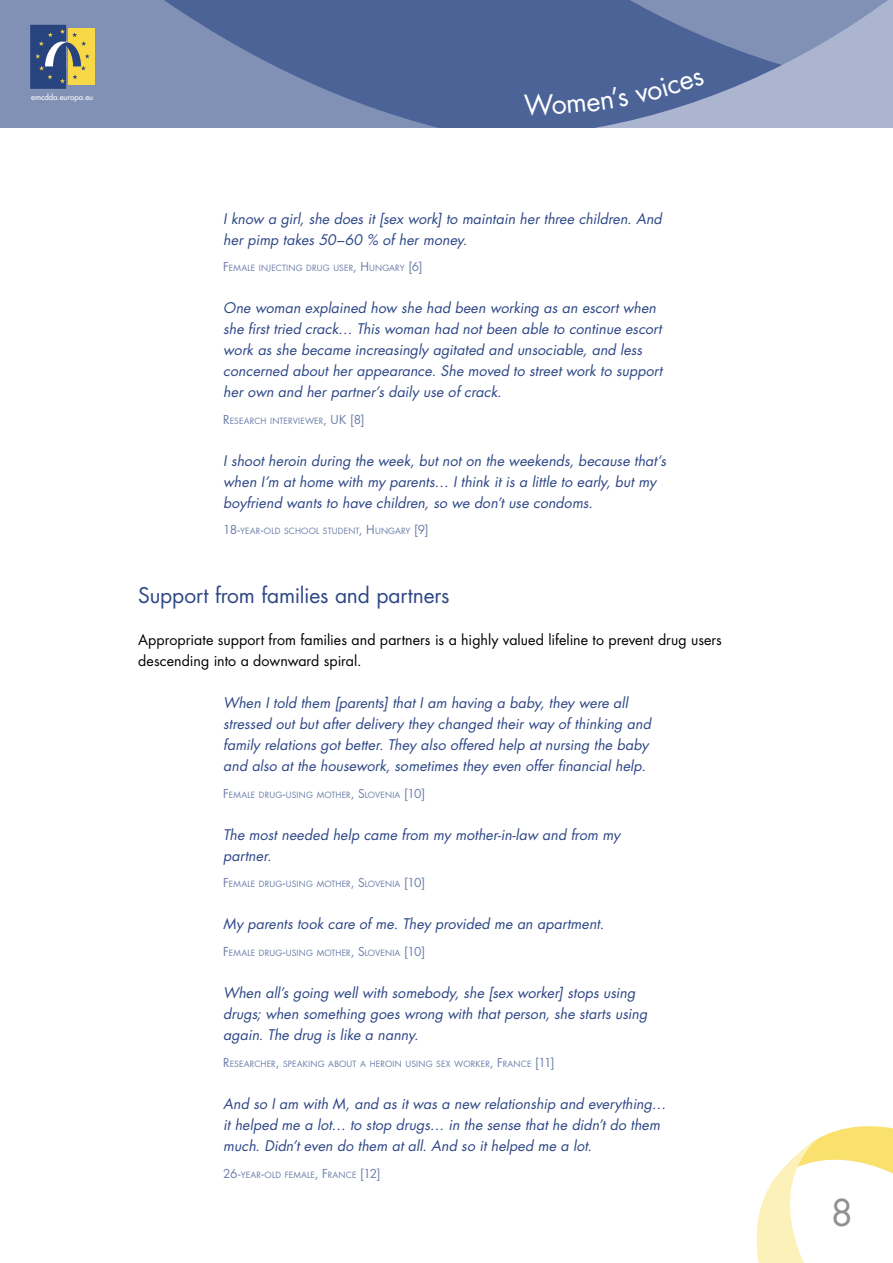
<style>
.page{position:relative;width:893px;height:1263px;background:#fff}
.page>*{position:absolute;margin:0;border:0;box-sizing:border-box;transform-origin:0 0}
.t1{font:36px "Futura";color:#909090}
._02-Titulo2{font:21px "Futura";letter-spacing:-.005em;color:#2d4786}
._04-Texto_cita{font:italic 14.25px/21px "Futura";letter-spacing:.005em;color:#2d4786}
._03-Texto_general{font:14.25px/21px "Futura";color:#000}
._05-Texto_cita_firma{font:8.4px "Futura";letter-spacing:.02em;color:#6c7eaa}
.t2{font:7.8px "Futura";color:#fff}
.s1{font-size:12px}
</style>
<div class="page">
<svg style="left:0;top:0;width:496px;height:128px;background:#687ba7"></svg>
<svg style="left:496px;top:0;width:397px;height:128px;background:#7688b0"></svg>
<div style="left:68px;top:29px;width:26px;height:56px;background:#f8d846"></div>
<svg style="left:30px;top:25px;width:60px;height:64px"></svg>
<svg style="left:756px;top:1126px;width:137px;height:137px"></svg>
<div style="left:524px;top:86px;width:105px;height:30px;background:#4c6398"></div>
<div style="left:635px;top:72px;width:70px;height:32px;background:#4c6398"></div>
<p class="t2" style="left:31px;top:92px;width:63px">emcdda.europa.eu</p>
<p class="_04-Texto_cita" style="left:223px;top:208px;width:440px">I know a girl, she does it [sex work] to maintain her three children. And her pimp takes 50–60 % of her money.</p>
<p class="_05-Texto_cita_firma" style="left:223px;top:262px;width:201px"><span class="s1">F</span>EMALE INJECTING DRUG USER<span class="s1">, H</span> UNGARY <span class="s1">[6]</span></p>
<p class="_04-Texto_cita" style="left:223px;top:297px;width:440px">One woman explained how she had been working as an escort when she first tried crack… This woman had not been able to continue escort work as she became increasingly agitated and unsociable, and less concerned about her appearance. She moved to street work to support her own and her partner’s daily use of crack.</p>
<p class="_05-Texto_cita_firma" style="left:223px;top:415px;width:143px"><span class="s1">R</span>ESEARCH INTERVIEWER<span class="s1">, UK [8]</span></p>
<p class="_04-Texto_cita" style="left:223px;top:450px;width:444px">I shoot heroin during the week, but not on the weekends, because that’s when I’m at home with my parents… I think it is a little to early, but my boyfriend wants to have children, so we don’t use condoms.</p>
<p class="_05-Texto_cita_firma" style="left:223px;top:525px;width:207px"><span class="s1">18-</span>YEAR<span class="s1">-</span>OLD SCHOOL STUDENT<span class="s1">, H</span> UNGARY <span class="s1">[9]</span></p>
<p class="_02-Titulo2" style="left:138px;top:581px;width:313px">Support from families and partners</p>
<p class="_03-Texto_general" style="left:138px;top:629px;width:585px">Appropriate support from families and partners is a highly valued lifeline to prevent drug users descending into a downward spiral.</p>
<p class="_04-Texto_cita" style="left:223px;top:692px;width:429px">When I told them [parents] that I am having a baby, they were all stressed out but after delivery they changed their way of thinking and family relations got better. They also offered help at nursing the baby and also at the housework, sometimes they even offer financial help.</p>
<p class="_05-Texto_cita_firma" style="left:223px;top:789px;width:203px"><span class="s1">F</span>EMALE DRUG<span class="s1">-</span>USING MOTHER<span class="s1">, S</span>LOVENIA <span class="s1">[10]</span></p>
<p class="_04-Texto_cita" style="left:223px;top:824px;width:398px">The most needed help came from my mother-in-law and from my partner.</p>
<p class="_05-Texto_cita_firma" style="left:223px;top:878px;width:203px"><span class="s1">F</span>EMALE DRUG<span class="s1">-</span>USING MOTHER<span class="s1">, S</span>LOVENIA <span class="s1">[10]</span></p>
<p class="_04-Texto_cita" style="left:223px;top:913px;width:382px">My parents took care of me. They provided me an apartment.</p>
<p class="_05-Texto_cita_firma" style="left:223px;top:947px;width:203px"><span class="s1">F</span>EMALE DRUG<span class="s1">-</span>USING MOTHER<span class="s1">, S</span>LOVENIA <span class="s1">[10]</span></p>
<p class="_04-Texto_cita" style="left:223px;top:982px;width:426px">When all’s going well with somebody, she [sex worker] stops using drugs; when something goes wrong with that person, she starts using again. The drug is like a nanny.</p>
<p class="_05-Texto_cita_firma" style="left:223px;top:1058px;width:333px"><span class="s1">R</span>ESEARCHER<span class="s1">,</span> SPEAKING ABOUT A HEROIN USING SEX WORKER<span class="s1">, F</span>RANCE <span class="s1">[11]</span></p>
<p class="_04-Texto_cita" style="left:223px;top:1093px;width:444px">And so I am with M, and as it was a new relationship and everything… it helped me a lot… to stop drugs… in the sense that he didn’t do them much. Didn’t even do them at all. And so it helped me a lot.</p>
<p class="_05-Texto_cita_firma" style="left:223px;top:1169px;width:159px"><span class="s1">26-</span>YEAR<span class="s1">-</span>OLD FEMALE<span class="s1">, F</span> RANCE <span class="s1">[12]</span></p>
<h1 class="t1" style="left:831px;top:1188px;width:24px">8</h1>
</div>
